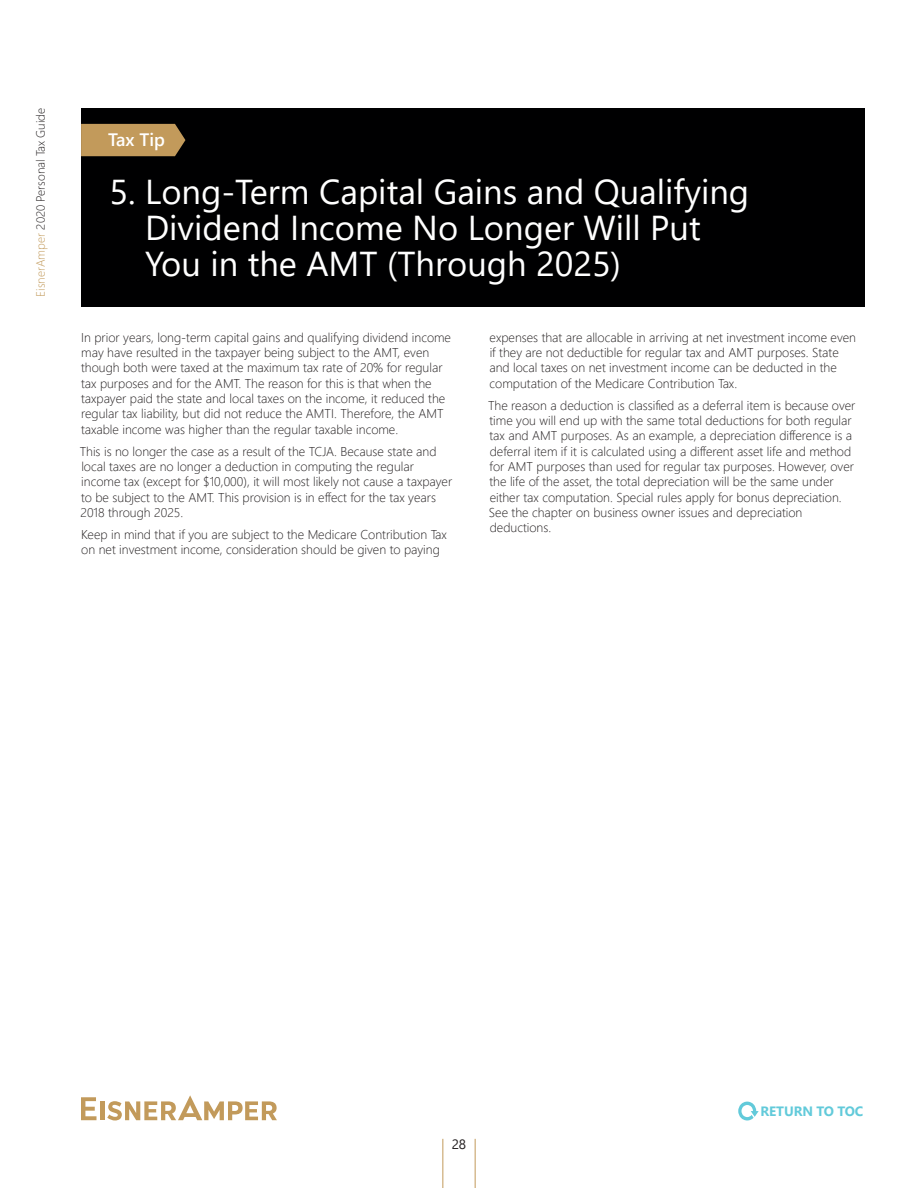
<style>
.page{position:relative;width:918px;height:1188px;background:#fff}
.page>*{position:absolute;margin:0;border:0;box-sizing:border-box;transform-origin:0 0}
.heads1{font:34.5px/36px "Segoe UI";color:#fff}
.tax_tip_title{font:600 18px "Segoe UI";color:#fff}
.t1{font:700 13.5px "Segoe UI";letter-spacing:-.01em;color:#62cada}
.t2{font:13.5px "Segoe UI";color:#231f20}
.t3{font:300 12.75px/15.3px "Segoe UI";color:#231f20}
.t4{font:300 12px "Segoe UI";color:#231f20}
.s1{color:#c29a5b}
</style>
<div class="page">
<svg style="left:81px;top:1097px;width:15px;height:23px"></svg>
<div style="left:100px;top:1101px;width:5px;height:19px;background:#c29a5b"></div>
<svg style="left:107px;top:1095px;width:170px;height:25px"></svg>
<hr style="left:442px;top:1139px;width:1px;height:49px;background:#c29a5b">
<hr style="left:475px;top:1139px;width:1px;height:49px;background:#c29a5b">
<svg style="left:738px;top:1102px;width:21px;height:18px"></svg>
<div style="left:81px;top:108px;width:783px;height:199px;background:#000001"></div>
<div style="left:81px;top:124px;width:104px;height:32px;background:#c29a5b"></div>
<p class="t4" style="left:29px;top:297px;width:190px;rotate:-90deg"><span class="s1">EisnerAmper</span> 2020 Personal Tax Guide</p>
<p class="tax_tip_title" style="left:108px;top:123px;width:59px">Tax Tip</p>
<p class="heads1" style="left:145px;top:171px;width:606px;text-indent:-36px">5. Long-Term Capital Gains and Qualifying<br>Dividend Income No Longer Will Put<br>You in the AMT (Through 2025)</p>
<p class="t3" style="left:81px;top:328px;width:372px">In prior years, long-term capital gains and qualifying dividend income may have resulted in the taxpayer being subject to the AMT, even though both were taxed at the maximum tax rate of 20% for regular tax purposes and for the AMT. The reason for this is that when the taxpayer paid the state and local taxes on the income, it reduced the regular tax liability, but did not reduce the AMTI. Therefore, the AMT taxable income was higher than the regular taxable income.</p>
<p class="t3" style="left:80px;top:442px;width:374px">This is no longer the case as a result of the TCJA. Because state and local taxes are no longer a deduction in computing the regular income tax (except for $10,000), it will most likely not cause a taxpayer to be subject to the AMT. This provision is in effect for the tax years 2018 through 2025.</p>
<p class="t3" style="left:81px;top:526px;width:367px">Keep in mind that if you are subject to the Medicare Contribution Tax on net investment income, consideration should be given to paying</p>
<p class="t3" style="left:489px;top:328px;width:368px">expenses that are allocable in arriving at net investment income even if they are not deductible for regular tax and AMT purposes. State and local taxes on net investment income can be deducted in the computation of the Medicare Contribution Tax.</p>
<p class="t3" style="left:488px;top:396px;width:369px">The reason a deduction is classified as a deferral item is because over time you will end up with the same total deductions for both regular tax and AMT purposes. As an example, a depreciation difference is a deferral item if it is calculated using a different asset life and method for AMT purposes than used for regular tax purposes. However, over the life of the asset, the total depreciation will be the same under either tax computation. Special rules apply for bonus depreciation.<br>See the chapter on business owner issues and depreciation deductions.</p>
<p class="t2" style="left:452px;top:1131px;width:16px">28</p>
<p class="t1" style="left:760px;top:1098px;width:104px">RETURN TO TOC</p>
</div>
